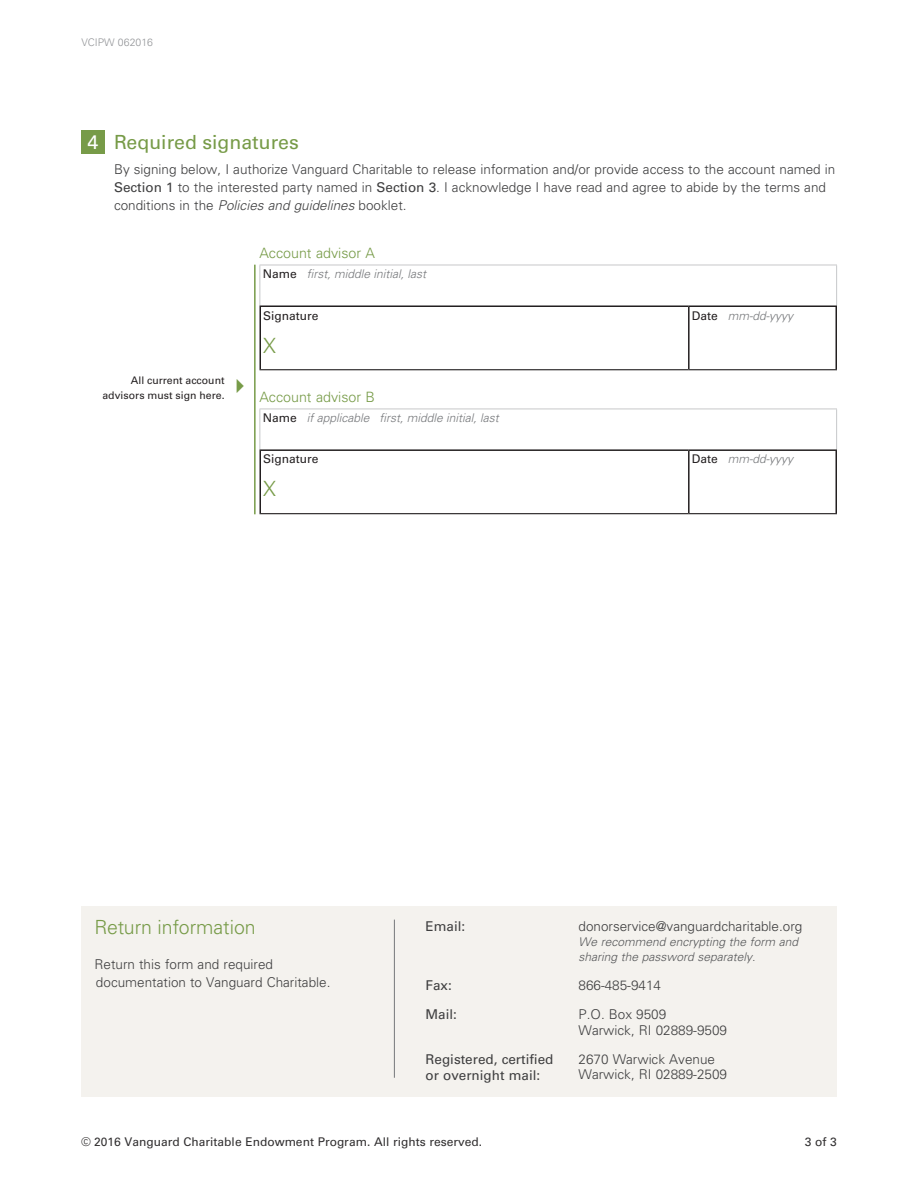
<style>
.page{position:relative;width:918px;height:1188px;background:#fff}
.page>*{position:absolute;margin:0;border:0;box-sizing:border-box;transform-origin:0 0}
.Module_Field_Content{font:300 21px "Univers LT Std";color:#779b48}
.Module_Title{font:19.5px "Univers LT Std";color:#779b48}
.Module_Title-2{font:300 19.5px "Univers LT Std";color:#779b48}
.Module_Title-3{font:19.5px "Univers LT Std";color:#fff}
.Module_Subhead{font:300 14.25px "Univers LT Std";color:#779b48}
.Module_Intro_Copy{font:300 13.5px/18px "Univers LT Std";color:#3e3e3f}
.Return_info{font:300 13.5px/29.2px "Univers LT Std";color:#3e3e3f}
.Return_info-2{font:13.5px/15.8px "Univers LT Std";color:#3e3e3f}
.Module_Field_Title{font:italic 300 12px "Univers LT Std";color:#76787b}
.Return_info-3{font:italic 300 12px/14.9px "Univers LT Std";color:#57585a}
.Form_Continue{font:12px "Univers LT Std";color:#312f30}
.Module_Field_Title-2{font:12px "Univers LT Std";color:#231f20}
.Form_Page_Number{font:12px "Univers LT Std";color:#312f30}
.Call_out{font:10.5px/15px "Univers LT Std";color:#231f20;text-align:right}
.Form_Piece_Code{font:300 10.5px "Univers LT Std";color:#939598}
.s1{font-weight:400}
.s2{font-style:italic}
.s3{font-weight:400;font-style:normal;color:#231f20}
</style>
<div class="page">
<div style="left:81px;top:906px;width:756px;height:190px;background:#f4f2ee"></div>
<hr style="left:394px;top:920px;width:1px;height:158px;background:#76787b">
<hr style="left:260px;top:265px;width:577px;height:1px;background:#c7c8ca">
<hr style="left:836px;top:265px;width:1px;height:40px;background:#c7c8ca">
<hr style="left:260px;top:265px;width:1px;height:40px;background:#c7c8ca">
<hr style="left:260px;top:305px;width:429px;height:2px;background:#231f20">
<hr style="left:260px;top:307px;width:1px;height:62px;background:#231f20">
<hr style="left:689px;top:305px;width:148px;height:2px;background:#231f20">
<hr style="left:688px;top:307px;width:2px;height:62px;background:#231f20">
<hr style="left:836px;top:307px;width:1px;height:62px;background:#231f20">
<hr style="left:260px;top:369px;width:429px;height:1px;background:#231f20">
<hr style="left:689px;top:369px;width:148px;height:1px;background:#231f20">
<hr style="left:260px;top:409px;width:577px;height:1px;background:#c7c8ca">
<hr style="left:836px;top:409px;width:1px;height:40px;background:#c7c8ca">
<hr style="left:260px;top:409px;width:1px;height:40px;background:#c7c8ca">
<hr style="left:260px;top:449px;width:429px;height:2px;background:#231f20">
<hr style="left:260px;top:451px;width:1px;height:62px;background:#231f20">
<hr style="left:689px;top:449px;width:148px;height:2px;background:#231f20">
<hr style="left:688px;top:451px;width:2px;height:62px;background:#231f20">
<hr style="left:836px;top:451px;width:1px;height:62px;background:#231f20">
<hr style="left:260px;top:513px;width:429px;height:1px;background:#231f20">
<hr style="left:689px;top:513px;width:148px;height:1px;background:#231f20">
<hr style="left:254px;top:265px;width:2px;height:249px;background:#779b48">
<div style="left:81px;top:131px;width:24px;height:23px;background:#779b48"></div>
<p class="Form_Piece_Code" style="left:82px;top:36px;width:73px">VCIPW 062016</p>
<p class="Module_Title-3" style="left:87px;top:131px;width:12px">4</p>
<p class="Module_Title" style="left:114px;top:131px;width:186px">Required signatures</p>
<p class="Module_Intro_Copy" style="left:114px;top:160px;width:723px">By signing below, I authorize Vanguard Charitable to release information and/or provide access to the account named in<br><span class="s1">Section 1</span> to the interested party named in <span class="s1">Section 3</span>. I acknowledge I have read and agree to abide by the terms and conditions in the <span class="s2">Policies and guidelines</span> booklet.</p>
<p class="Module_Subhead" style="left:259px;top:244px;width:117px">Account advisor A</p>
<p class="Module_Field_Title" style="left:263px;top:267px;width:165px"><span class="s3">Name</span> first, middle initial, last</p>
<p class="Module_Field_Title-2" style="left:263px;top:308px;width:57px">Signature</p>
<p class="Module_Field_Content" style="left:263px;top:332px;width:14px">X</p>
<p class="Module_Field_Title" style="left:692px;top:308px;width:103px"><span class="s3">Date</span> mm-dd-yyyy</p>
<p class="Call_out" style="left:102px;top:372px;width:124px">All current account advisors must sign here.</p>
<p class="Module_Subhead" style="left:259px;top:388px;width:117px">Account advisor B</p>
<p class="Module_Field_Title" style="left:263px;top:411px;width:238px"><span class="s3">Name</span> if applicable first, middle initial, last</p>
<p class="Module_Field_Title-2" style="left:263px;top:452px;width:57px">Signature</p>
<p class="Module_Field_Content" style="left:263px;top:476px;width:14px">X</p>
<p class="Module_Field_Title" style="left:692px;top:452px;width:103px"><span class="s3">Date</span> mm-dd-yyyy</p>
<p class="Module_Title-2" style="left:94px;top:915px;width:163px">Return information</p>
<p class="Module_Intro_Copy" style="left:94px;top:955px;width:237px">Return this form and required documentation to Vanguard Charitable.</p>
<p class="Return_info-2" style="left:426px;top:918px;width:41px">Email:</p>
<p class="Return_info-2" style="left:426px;top:978px;width:28px">Fax:</p>
<p class="Return_info-2" style="left:426px;top:1007px;width:33px">Mail:</p>
<p class="Return_info-2" style="left:426px;top:1052px;width:129px">Registered, certified or overnight mail:</p>
<p class="Return_info" style="left:579px;top:911px;width:225px">donorservice@vanguardcharitable.org</p>
<p class="Return_info-3" style="left:579px;top:935px;width:221px">We recommend encrypting the form and sharing the password separately.</p>
<p class="Return_info" style="left:579px;top:971px;width:89px">866-485-9414<br>P.O. Box 9509</p>
<p class="Return_info" style="left:579px;top:1015px;width:150px">Warwick, RI 02889-9509<br>2670 Warwick Avenue</p>
<p class="Return_info" style="left:579px;top:1060px;width:150px">Warwick, RI 02889-2509</p>
<p class="Form_Continue" style="left:81px;top:1134px;width:403px">© 2016 Vanguard Charitable Endowment Program. All rights reserved.</p>
<p class="Form_Page_Number" style="left:805px;top:1134px;width:34px">3 of 3</p>
</div>
